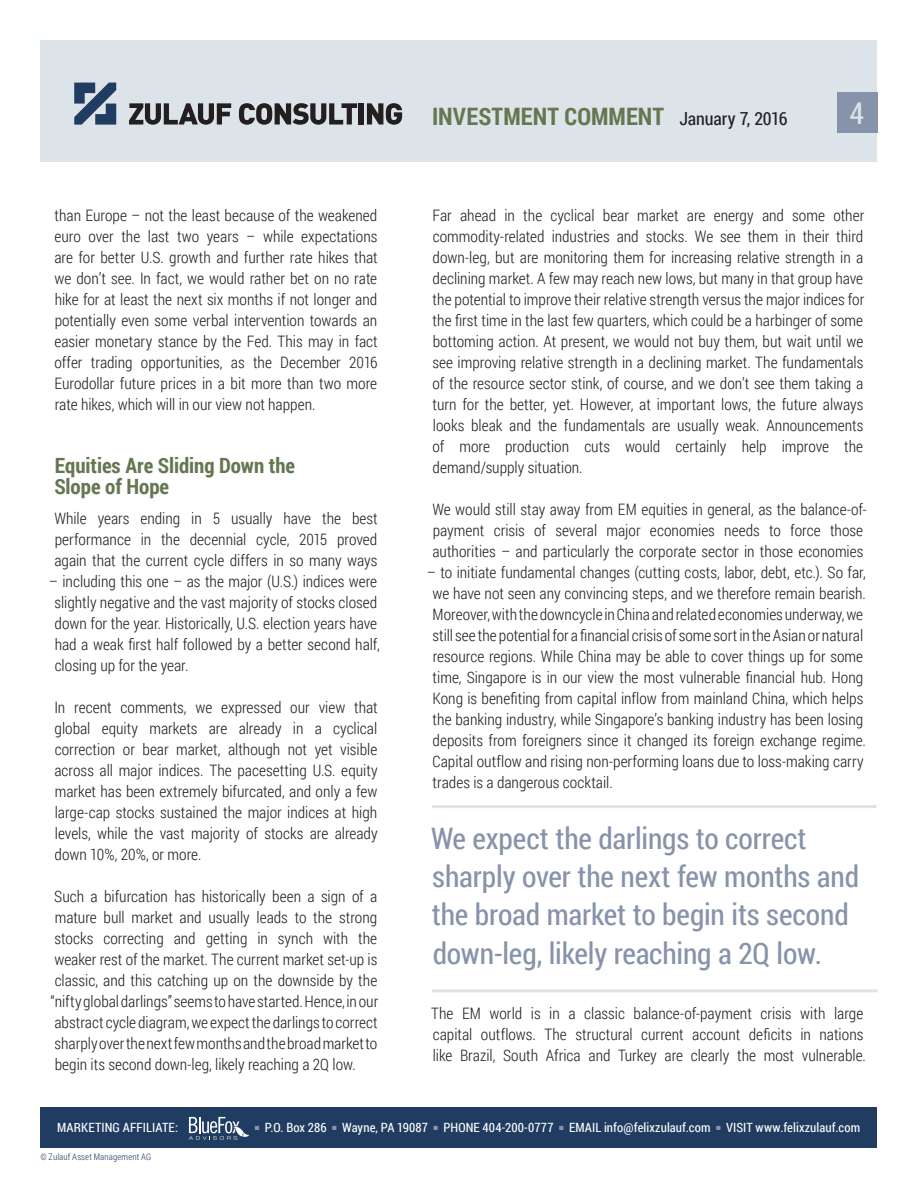
<style>
.page{position:relative;width:918px;height:1188px;background:#fff}
.page>*{position:absolute;margin:0;border:0;box-sizing:border-box;transform-origin:0 0}
.t1{font:30px "Roboto Condensed";color:#dce3e9}
.t2{font:29.7px/38.2px "Roboto Condensed";letter-spacing:-.005em;color:#8793aa}
.t3{font:700 24px "Roboto Condensed";letter-spacing:.005em;color:#657750}
.t4{font:700 21px/21px "Roboto Condensed";letter-spacing:-.005em;color:#657750}
.t5{font:300 15.75px/21px "Roboto Condensed";color:#231f20;text-align:justify}
.t6{font:12.75px "Roboto Condensed";letter-spacing:.01em;color:#fff}
.t7{font:300 9px "Roboto Condensed";letter-spacing:.015em;color:#203d61}
.s1{font-weight:400;font-size:18px;color:#231f20}
</style>
<div class="page">
<div style="left:40px;top:40px;width:838px;height:122px;background:#dce3e9"></div>
<div style="left:837px;top:92px;width:41px;height:41px;background:#8793aa"></div>
<svg style="left:74px;top:83px;width:42px;height:42px"></svg>
<svg style="left:129px;top:103px;width:102px;height:22px"></svg>
<svg style="left:239px;top:103px;width:118px;height:22px"></svg>
<div style="left:359px;top:103px;width:5px;height:22px;background:#231f20"></div>
<svg style="left:367px;top:103px;width:35px;height:22px"></svg>
<div style="left:40px;top:1107px;width:838px;height:41px;background:#203d61"></div>
<svg style="left:189px;top:1117px;width:60px;height:23px"></svg>
<hr style="left:432px;top:805px;width:445px;height:3px;background:#dce3e9">
<hr style="left:432px;top:989px;width:446px;height:3px;background:#dce3e9">
<p class="t5" style="left:54px;top:204px;width:325px">than Europe – not the least because of the weakened euro over the last two years – while expectations are for better U.S. growth and further rate hikes that we don’t see. In fact, we would rather bet on no rate hike for at least the next six months if not longer and potentially even some verbal intervention towards an easier monetary stance by the Fed. This may in fact offer trading opportunities, as the December 2016<br>Eurodollar future prices in a bit more than two more rate hikes, which will in our view not happen.</p>
<p class="t4" style="left:54px;top:454px;width:242px">Equities Are Sliding Down the<br>Slope of Hope</p>
<p class="t5" style="left:54px;top:507px;width:325px">While years ending in 5 usually have the best performance in the decennial cycle, 2015 proved again that the current cycle differs in so many ways</p>
<p class="t5" style="left:55px;top:570px;width:327px;text-align:left;text-indent:-6px">– including this one – as the major (U.S.) indices were slightly negative and the vast majority of stocks closed down for the year. Historically, U.S. election years have had a weak first half followed by a better second half, closing up for the year.</p>
<p class="t5" style="left:54px;top:696px;width:325px">In recent comments, we expressed our view that global equity markets are already in a cyclical correction or bear market, although not yet visible across all major indices. The pacesetting U.S. equity market has been extremely bifurcated, and only a few large-cap stocks sustained the major indices at high levels, while the vast majority of stocks are already down 10%, 20%, or more.</p>
<p class="t5" style="left:51px;top:885px;width:329px">Such a bifurcation has historically been a sign of a mature bull market and usually leads to the strong stocks correcting and getting in synch with the weaker rest of the market. The current market set-up is classic, and this catching up on the downside by the “nifty global darlings” seems to have started. Hence, in our abstract cycle diagram, we expect the darlings to correct sharply over the next few months and the broad market to begin its second down-leg, likely reaching a 2Q low.</p>
<h3 class="t3" style="left:432px;top:99px;width:357px">INVESTMENT COMMENT <span class="s1">January 7, 2016</span></h3>
<h1 class="t1" style="left:850px;top:92px;width:16px">4</h1>
<p class="t5" style="left:433px;top:204px;width:433px">Far ahead in the cyclical bear market are energy and some other commodity-related industries and stocks. We see them in their third down-leg, but are monitoring them for increasing relative strength in a declining market. A few may reach new lows, but many in that group have the potential to improve their relative strength versus the major indices for the first time in the last few quarters, which could be a harbinger of some bottoming action. At present, we would not buy them, but wait until we see improving relative strength in a declining market. The fundamentals of the resource sector stink, of course, and we don’t see them taking a turn for the better, yet. However, at important lows, the future always looks bleak and the fundamentals are usually weak. Announcements of more production cuts would certainly help improve the demand/supply situation.</p>
<p class="t5" style="left:432px;top:498px;width:436px;text-align:left">We would still stay away from EM equities in general, as the balance-of&shy;payment crisis of several major economies needs to force those authorities – and particularly the corporate sector in those economies</p>
<p class="t5" style="left:433px;top:561px;width:435px;text-align:left;text-indent:-6px">– to initiate fundamental changes (cutting costs, labor, debt, etc.). So far, we have not seen any convincing steps, and we therefore remain bearish.<br>Moreover, with the downcycle in China and related economies underway, we still see the potential for a financial crisis of some sort in the Asian or natural resource regions. While China may be able to cover things up for some time, Singapore is in our view the most vulnerable financial hub. Hong Kong is benefiting from capital inflow from mainland China, which helps the banking industry, while Singapore’s banking industry has been losing deposits from foreigners since it changed its foreign exchange regime.<br>Capital outflow and rising non-performing loans due to loss-making carry trades is a dangerous cocktail.</p>
<p class="t2" style="left:431px;top:818px;width:430px">We expect the darlings to correct sharply over the next few months and the broad market to begin its second down-leg, likely reaching a 2Q low.</p>
<p class="t5" style="left:431px;top:1002px;width:436px;text-align:left">The EM world is in a classic balance-of-payment crisis with large capital outflows. The structural current account deficits in nations like Brazil, South Africa and Turkey are clearly the most vulnerable.</p>
<p class="t6" style="left:57px;top:1119px;width:123px">MARKETING AFFILIATE:</p>
<p class="t6" style="left:255px;top:1119px;width:607px"><sup>■</sup> P.O. Box 286 <sup>■</sup> Wayne, PA 19087 <sup>■</sup> PHONE 404-200-0777 <sup>■</sup> EMAIL info@felixzulauf.com <sup>■</sup> VISIT www.felixzulauf.com</p>
<p class="t7" style="left:40px;top:1150px;width:112px">© Zulauf Asset Management AG</p>
</div>
